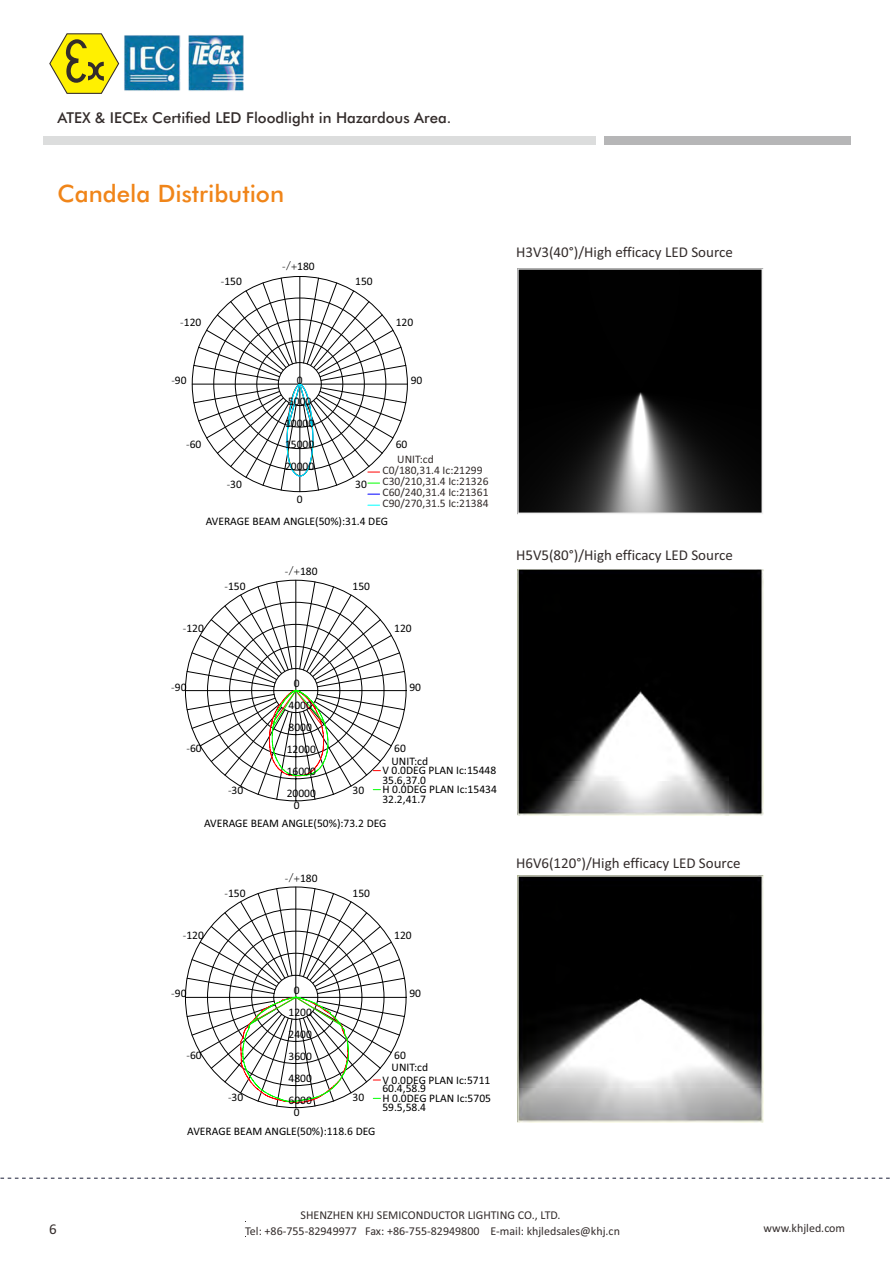
<style>
.page{position:relative;width:893px;height:1263px;background:#fff}
.page>*{position:absolute;margin:0;border:0;box-sizing:border-box;transform-origin:0 0}
.t1{font:500 24px "Futura BT";color:#f08519}
.t2{font:15px "Calibri";color:#332c2b}
.t3{font:500 15px "Futura BT";color:#332c2b}
.t4{font:12px "Calibri";color:#332c2b}
.t5{font:11.55px/22px "Calibri";color:#000}
.t6{font:11.55px/11.1px "Calibri";color:#332c2b}
.t7{font:11.55px "Adobe Fangsong Std";color:#000}
.s1{font-family:"Adobe Fangsong Std"}
.s2{font-family:"Calibri"}
</style>
<div class="page">
<svg style="left:0;top:1178px;width:890px;height:1px"></svg>
<div style="left:43px;top:137px;width:552px;height:8px;background:#dcdddd"></div>
<div style="left:604px;top:137px;width:246px;height:8px;background:#b6b6b7"></div>
<svg style="left:49px;top:33px;width:71px;height:61px"></svg>
<img style="left:124px;top:35px;width:119px;height:56px">
<svg style="left:185px;top:580px;width:221px;height:220px"></svg>
<img style="left:517px;top:569px;width:246px;height:246px">
<svg style="left:185px;top:887px;width:221px;height:219px"></svg>
<img style="left:517px;top:876px;width:246px;height:246px">
<hr style="left:321px;top:384px;width:86px;height:1px;background:#000">
<hr style="left:300px;top:276px;width:1px;height:87px;background:#000">
<hr style="left:192px;top:384px;width:86px;height:1px;background:#000">
<svg style="left:368px;top:505px;width:12px;height:1px"></svg>
<svg style="left:193px;top:278px;width:213px;height:217px"></svg>
<img style="left:517px;top:269px;width:246px;height:246px">
<p class="t3" style="left:57px;top:112px;width:395px">ATEX &amp; IECEx Certified LED Floodlight in Hazardous Area.</p>
<h1 class="t1" style="left:58px;top:184px;width:228px">Candela Distribution</h1>
<p class="t5" style="left:180px;top:312px;width:23px"><span class="s1">-</span>120</p>
<p class="t5" style="left:221px;top:271px;width:23px"><span class="s1">-</span>150</p>
<p class="t7" style="left:282px;top:260px;width:34px">-/+<span class="s2">180</span></p>
<p class="t5" style="left:355px;top:271px;width:19px">150</p>
<p class="t5" style="left:396px;top:312px;width:19px">120</p>
<p class="t5" style="left:285px;top:370px;width:31px;line-height:21.5px;text-align:center">0<br>5000<br>10000<br>15000<br>20000</p>
<p class="t5" style="left:171px;top:370px;width:17px"><span class="s1">-</span>90</p>
<p class="t5" style="left:411px;top:370px;width:13px">90</p>
<p class="t5" style="left:186px;top:434px;width:17px"><span class="s1">-</span>60</p>
<p class="t5" style="left:396px;top:434px;width:13px">60</p>
<p class="t6" style="left:383px;top:454px;width:107px;text-indent:15px">UNIT:cd<br>C0/180,31.4 Ic:21299<br>C30/210,31.4 Ic:21326<br>C60/240,31.4 Ic:21361<br>C90/270,31.5 Ic:21384</p>
<p class="t5" style="left:206px;top:511px;width:184px">AVERAGE BEAM ANGLE(50%):31.4 DEG</p>
<p class="t5" style="left:227px;top:474px;width:17px"><span class="s1">-</span>30</p>
<p class="t5" style="left:355px;top:474px;width:13px">30</p>
<p class="t5" style="left:297px;top:489px;width:7px">0</p>
<p class="t5" style="left:183px;top:618px;width:23px"><span class="s1">-</span>120</p>
<p class="t5" style="left:224px;top:576px;width:23px"><span class="s1">-</span>150</p>
<p class="t7" style="left:285px;top:565px;width:34px">-/+<span class="s2">180</span></p>
<p class="t5" style="left:353px;top:576px;width:19px">150</p>
<p class="t5" style="left:394px;top:618px;width:19px">120</p>
<p class="t5" style="left:287px;top:673px;width:31px;text-indent:7px">0<br>4000<br>8000<br>12000<br>16000<br>20000</p>
<p class="t5" style="left:171px;top:677px;width:17px"><span class="s1">-</span>90</p>
<p class="t5" style="left:409px;top:677px;width:13px">90</p>
<p class="t5" style="left:186px;top:738px;width:17px"><span class="s1">-</span>60</p>
<p class="t5" style="left:394px;top:738px;width:13px">60</p>
<p class="t5" style="left:382px;top:757px;width:116px;line-height:9.4px;text-indent:9px">UNIT:cd<br>V 0.0DEG PLAN Ic:15448<br>35.6,37.0<br>H 0.0DEG PLAN Ic:15434<br>32.2,41.7</p>
<p class="t5" style="left:204px;top:813px;width:184px">AVERAGE BEAM ANGLE(50%):73.2 DEG</p>
<p class="t5" style="left:228px;top:780px;width:17px"><span class="s1">-</span>30</p>
<p class="t5" style="left:353px;top:780px;width:13px">30</p>
<p class="t5" style="left:294px;top:795px;width:7px">0</p>
<p class="t7" style="left:285px;top:872px;width:34px">-/+<span class="s2">180</span></p>
<p class="t5" style="left:224px;top:883px;width:23px"><span class="s1">-</span>150</p>
<p class="t5" style="left:353px;top:883px;width:19px">150</p>
<p class="t5" style="left:183px;top:925px;width:23px"><span class="s1">-</span>120</p>
<p class="t5" style="left:394px;top:925px;width:19px">120</p>
<p class="t5" style="left:171px;top:983px;width:17px"><span class="s1">-</span>90</p>
<p class="t5" style="left:186px;top:1045px;width:17px"><span class="s1">-</span>60</p>
<p class="t5" style="left:228px;top:1087px;width:17px"><span class="s1">-</span>30</p>
<p class="t5" style="left:289px;top:979px;width:25px;text-align:center">0<br>1200<br>2400<br>3600<br>4800<br>6000</p>
<p class="t5" style="left:294px;top:1102px;width:7px">0</p>
<p class="t5" style="left:409px;top:983px;width:13px">90</p>
<p class="t5" style="left:353px;top:1087px;width:13px">30</p>
<p class="t5" style="left:394px;top:1045px;width:13px">60</p>
<p class="t5" style="left:382px;top:1062px;width:110px;line-height:12.1px;text-indent:9px">UNIT:cd<br>V 0.0DEG PLAN Ic:5711</p>
<p class="t5" style="left:382px;top:1085px;width:110px;line-height:9.4px">60.4,58.9<br>H 0.0DEG PLAN Ic:5705<br>59.5,58.4</p>
<p class="t5" style="left:187px;top:1120px;width:190px">AVERAGE BEAM ANGLE(50%):118.6 DEG</p>
<p class="t2" style="left:516px;top:246px;width:218px">H3V3(40°)/High efficacy LED Source</p>
<p class="t2" style="left:516px;top:549px;width:218px">H5V5(80°)/High efficacy LED Source</p>
<p class="t2" style="left:516px;top:857px;width:226px">H6V6(120°)/High efficacy LED Source</p>
<p class="t4" style="left:301px;top:1210px;width:262px">SHENZHEN KHJ SEMICONDUCTOR LIGHTING CO., LTD.</p>
<p class="t2" style="left:49px;top:1223px;width:9px">6</p>
<p class="t4" style="left:245px;top:1226px;width:376px">Tel: +86-755-82949977 Fax: +86-755-82949800 E-mail: khjledsales@khj.cn</p>
<p class="t4" style="left:763px;top:1223px;width:83px">www.khjled.com</p>
</div>
